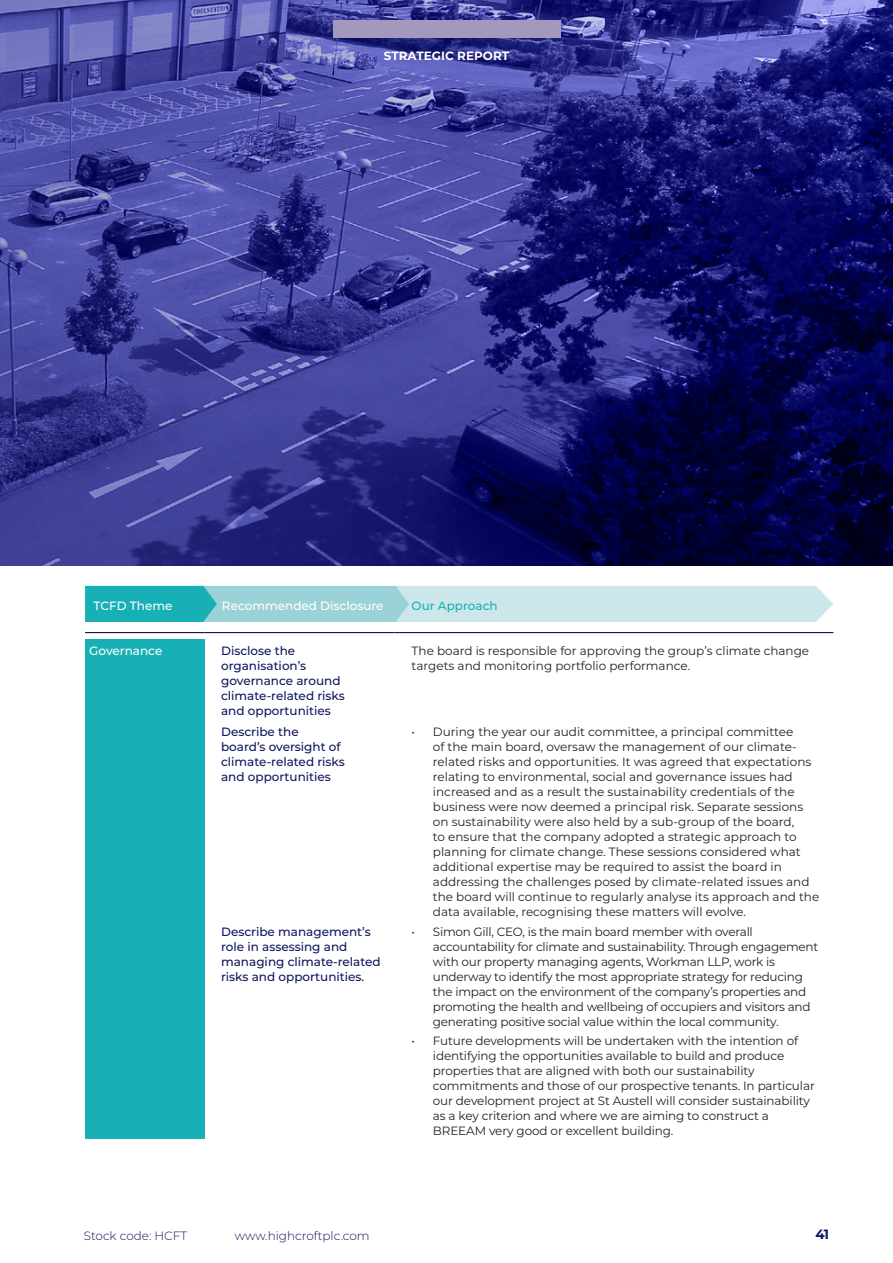
<style>
.page{position:relative;width:893px;height:1263px;background:#fff}
.page>*{position:absolute;margin:0;border:0;box-sizing:border-box;transform-origin:0 0}
.t1{font:700 13.5px "Montserrat";color:#0f165f}
.t2{font:12px/15px "Montserrat";letter-spacing:-.01em;color:#231f20}
.t3{font:500 12px/15px "Montserrat";color:#0f165f}
.t4{font:500 12px "Montserrat";color:#fff}
.t5{font:300 12px "Montserrat";color:#0f165f}
.t6{font:700 12px "Montserrat";color:#fff}
.t7{font:500 12px "Montserrat";color:#18b0b7}
</style>
<div class="page">
<svg style="left:0;top:0;width:893px;height:566px;background:#2e3082"></svg>
<div style="left:85px;top:639px;width:119px;height:500px;background:#18b0b7"></div>
<hr style="left:85px;top:632px;width:119px;height:1px;background:#0f165f">
<hr style="left:204px;top:632px;width:191px;height:1px;background:#0f165f">
<hr style="left:395px;top:632px;width:438px;height:1px;background:#0f165f">
<svg style="left:85px;top:586px;width:748px;height:36px;background:#a1d8dc"></svg>
<div style="left:332px;top:20px;width:228px;height:17px;background:#a399bd"></div>
<p class="t6" style="left:384px;top:47px;width:127px">STRATEGIC REPORT</p>
<p class="t4" style="left:94px;top:597px;width:81px">TCFD Theme</p>
<p class="t4" style="left:222px;top:597px;width:163px">Recommended Disclosure</p>
<p class="t7" style="left:412px;top:597px;width:87px">Our Approach</p>
<p class="t4" style="left:89px;top:643px;width:75px">Governance</p>
<p class="t3" style="left:221px;top:643px;width:125px">Disclose the organisation’s governance around climate-related risks and opportunities</p>
<p class="t2" style="left:412px;top:643px;width:399px">The board is responsible for approving the group’s climate change targets and monitoring portfolio performance.</p>
<p class="t3" style="left:221px;top:723px;width:125px">Describe the board’s oversight of climate‑related risks and opportunities</p>
<p class="t2" style="left:433px;top:723px;width:388px;text-indent:-21px">• During the year our audit committee, a principal committee<br>of the main board, oversaw the management of our climate&shy;related risks and opportunities. It was agreed that expectations relating to environmental, social and governance issues had increased and as a result the sustainability credentials of the business were now deemed a principal risk. Separate sessions on sustainability were also held by a sub-group of the board,<br>to ensure that the company adopted a strategic approach to planning for climate change. These sessions considered what additional expertise may be required to assist the board in addressing the challenges posed by climate-related issues and the board will continue to regularly analyse its approach and the data available, recognising these matters will evolve.</p>
<p class="t3" style="left:221px;top:923px;width:161px">Describe management’s role in assessing and managing climate-related risks and opportunities.</p>
<p class="t2" style="left:433px;top:923px;width:387px;text-indent:-21px">• Simon Gill, CEO, is the main board member with overall accountability for climate and sustainability. Through engagement with our property managing agents, Workman LLP, work is underway to identify the most appropriate strategy for reducing the impact on the environment of the company’s properties and promoting the health and wellbeing of occupiers and visitors and generating positive social value within the local community.</p>
<p class="t2" style="left:433px;top:1033px;width:383px;text-indent:-21px">• Future developments will be undertaken with the intention of identifying the opportunities available to build and produce properties that are aligned with both our sustainability commitments and those of our prospective tenants. In particular our development project at St Austell will consider sustainability as a key criterion and where we are aiming to construct a BREEAM very good or excellent building.</p>
<p class="t5" style="left:84px;top:1227px;width:105px">Stock code: HCFT</p>
<p class="t5" style="left:235px;top:1227px;width:136px">www.highcroftplc.com</p>
<p class="t1" style="left:816px;top:1224px;width:15px">41</p>
</div>
